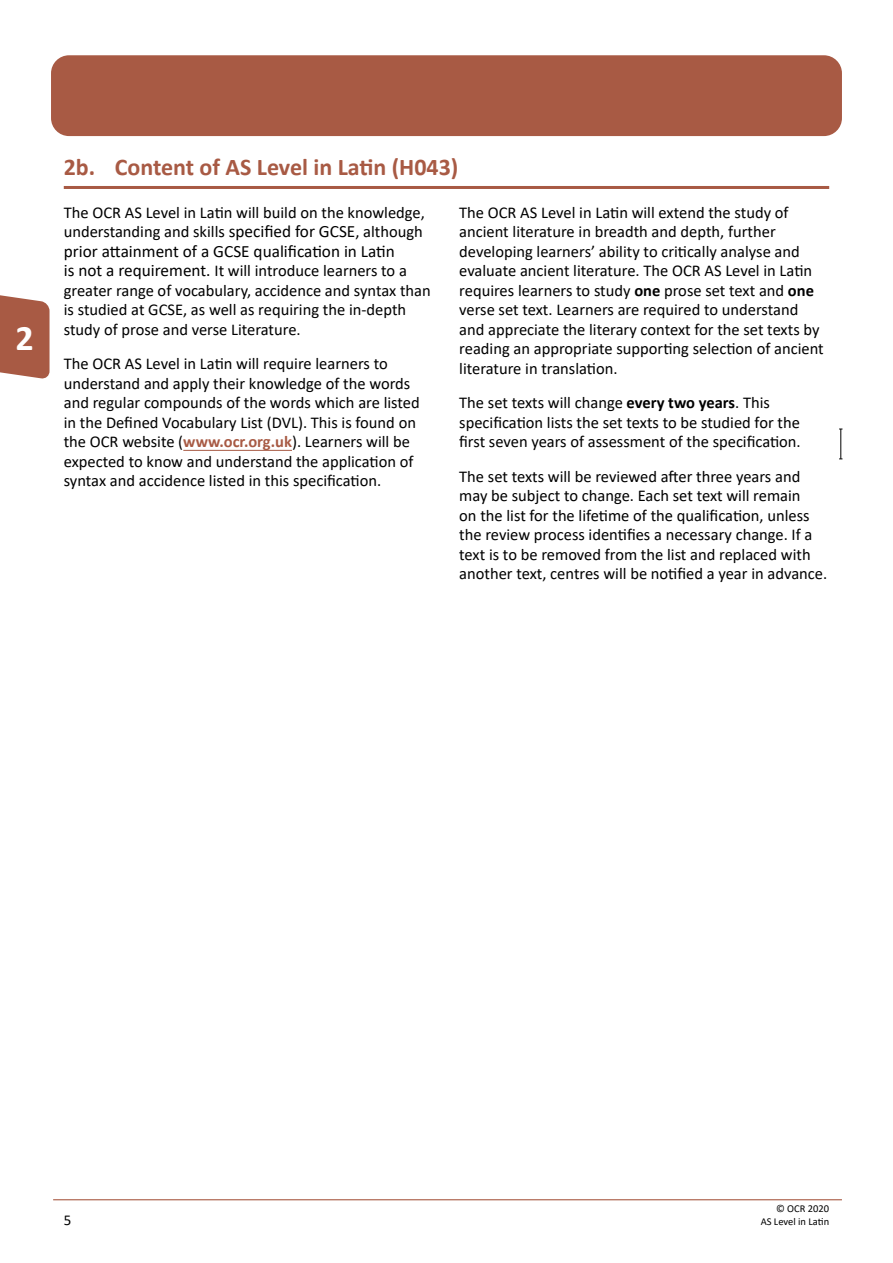
<style>
.page{position:relative;width:893px;height:1263px;background:#fff}
.page>*{position:absolute;margin:0;border:0;box-sizing:border-box;transform-origin:0 0}
.t1{font:700 36px "Calibri";color:#fff}
.Heading2{font:700 24px "Calibri";color:#a85a44}
.BodyText{font:17.25px "Calibri";color:#000}
.BodyText-2{font:16.5px/19.5px "Calibri";color:#000}
.t2{font:15px "Calibri";color:#000}
.t3{font:10.5px "Calibri";color:#000}
.s1{font-size:17.25px}
.s2{font-weight:700;color:#a85a44}
.s3{font-weight:700}
</style>
<div class="page">
<hr style="left:53px;top:1199px;width:789px;height:1px;background:#a85a44">
<div style="left:51px;top:55px;width:791px;height:81px;background:#a85a44;border-radius:18px"></div>
<svg style="left:0;top:295px;width:50px;height:84px;background:#b06a56"></svg>
<hr style="left:64px;top:186px;width:765px;height:3px;background:#a85a44">
<hr style="left:183px;top:450px;width:109px;height:1px;background:#a85a44">
<hr style="left:840px;top:429px;width:1px;height:30px;background:#000">
<h1 class="t1" style="left:16px;top:312px;width:20px">2</h1>
<h1 class="Heading2" style="left:64px;top:150px;width:396px">2b. Content of AS Level in Latin (H043)</h1>
<p class="BodyText-2" style="left:64px;top:202px;width:363px">The OCR AS Level in Latin will build on the knowledge, understanding and skills <span class="s1">specified for GCSE</span>, although</p>
<p class="BodyText" style="left:64px;top:239px;width:333px">prior attainment of a GCSE qualification in Latin</p>
<p class="BodyText-2" style="left:64px;top:260px;width:368px"><span class="s1">is not a requirement.</span> It will introduce learners to a greater range of vocabulary, accidence and syntax than is studied at GCSE, as well as requiring the in-depth study of prose and verse Literature.</p>
<p class="BodyText-2" style="left:64px;top:353px;width:358px">The OCR AS Level in Latin will require learners to understand and apply their knowledge of the words and regular compounds of the words which are listed in the Defined Vocabulary List (DVL). This is found on the OCR website (<span class="s2">www.ocr.org.uk</span>). Learners will be expected to know and understand the application of syntax and accidence listed in this specification.</p>
<p class="BodyText-2" style="left:459px;top:202px;width:366px">The OCR AS Level in Latin will extend the study of ancient literature in breadth and depth, further developing learners’ ability to critically analyse and evaluate ancient literature. The OCR AS Level in Latin requires learners to study <span class="s3">one</span> prose set text and <span class="s3">one </span>verse set text. Learners are required to understand and appreciate the literary context for the set texts by reading an appropriate supporting selection of ancient literature in translation.</p>
<p class="BodyText-2" style="left:459px;top:392px;width:343px">The set texts will change <span class="s3">every two years</span>. This specification lists the set texts to be studied for the first seven years of assessment of the specification.</p>
<p class="BodyText-2" style="left:459px;top:466px;width:369px">The set texts will be reviewed after three years and may be subject to change. Each set text will remain<br>on the list for the lifetime of the qualification, unless the review process identifies a necessary change. If a text is to be removed from the list and replaced with another text, centres will be notified a year in advance.</p>
<p class="t3" style="left:776px;top:1201px;width:55px">© OCR 2020</p>
<p class="t2" style="left:64px;top:1209px;width:9px">5</p>
<p class="t3" style="left:761px;top:1214px;width:70px">AS Level in Latin</p>
</div>
